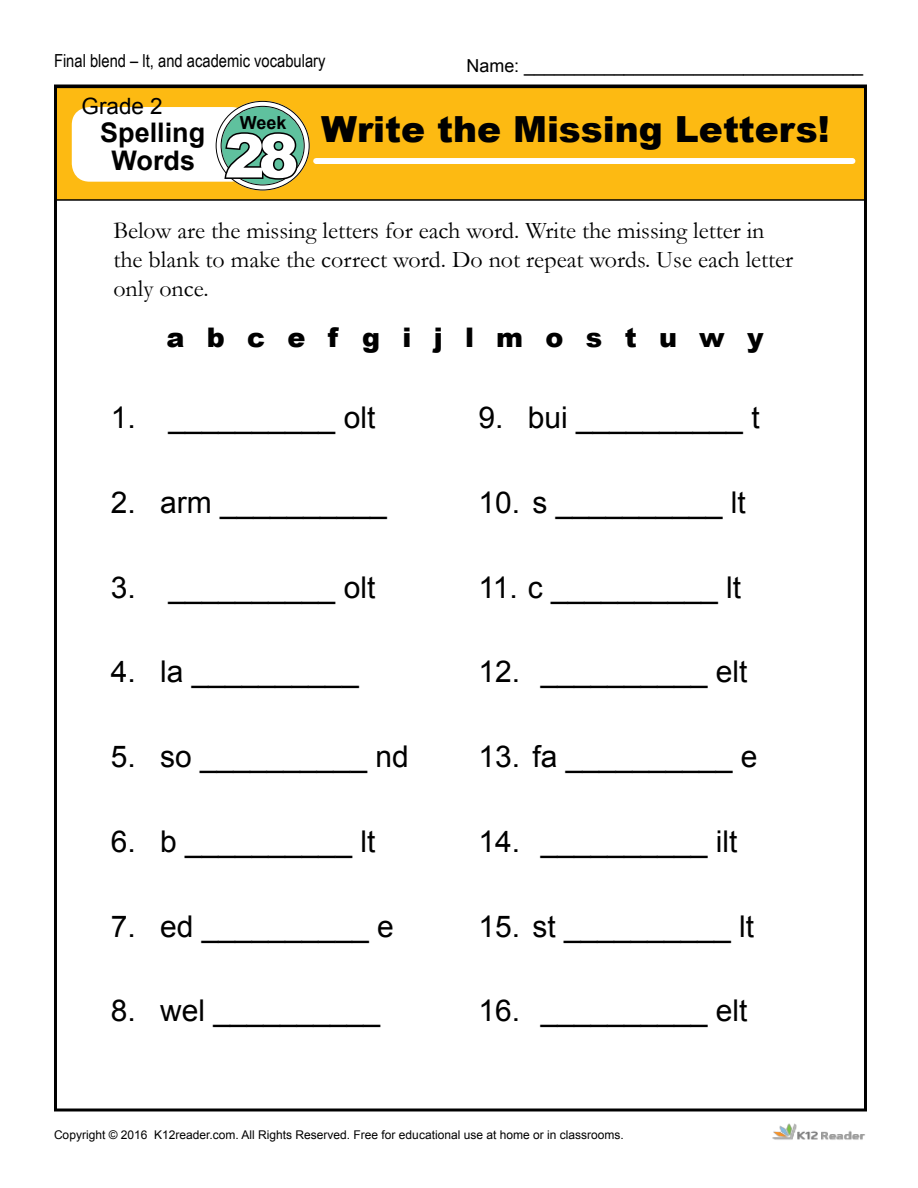
<style>
.page{position:relative;width:918px;height:1188px;background:#fff}
.page>*{position:absolute;margin:0;border:0;box-sizing:border-box;transform-origin:0 0}
.t1{font:900 60px "Arial";color:#fff}
.t2{font:900 36px "Arial";color:#000}
.t3{font:30px "Arial";color:#000}
.t4{font:900 27px "Arial";color:#000}
.t5{font:700 27px/28.3px "Arial";color:#000;text-align:center}
.t6{font:24px/28.8px "Garamond";color:#000}
.t7{font:22.5px "Arial";color:#000}
.t8{font:18px "Arial";color:#000}
.t9{font:18px "Arial Narrow";color:#000}
.t10{font:700 18px "Arial";color:#000}
.t11{font:12px "Arial";color:#000}
</style>
<div class="page">
<div style="left:55px;top:87px;width:810px;height:113px;background:#fdba12"></div>
<div style="left:54px;top:87px;width:812px;height:114px;border:2px solid #000"></div>
<div style="left:72px;top:107px;width:177px;height:75px;background:#fff;border-radius:18px"></div>
<svg style="left:219px;top:104px;width:88px;height:83px;background:#6abc9f"></svg>
<div style="left:216px;top:101px;width:94px;height:89px;border:6px solid #fff;border-radius:50%"></div>
<div style="left:221px;top:106px;width:84px;height:79px;border:1px solid #000;border-radius:50%"></div>
<div style="left:316px;top:158px;width:536px;height:6px;background:#fff"></div>
<svg style="left:223px;top:130px;width:77px;height:52px;background:#49846d"></svg>
<img style="left:772px;top:1123px;width:93px;height:17px">
<p class="t9" style="left:54px;top:50px;width:273px">Final blend – lt, and academic vocabulary</p>
<p class="t8" style="left:466px;top:55px;width:398px">Name: __________________________________</p>
<p class="t7" style="left:82px;top:94px;width:83px">Grade 2</p>
<p class="t5" style="left:100px;top:119px;width:107px">Spelling<br>Words</p>
<p class="t2" style="left:321px;top:103px;width:510px">Write the Missing Letters!</p>
<p class="t10" style="left:240px;top:113px;width:48px">Week</p>
<h1 class="t1" style="left:225px;top:111px;width:76px">28</h1>
<p class="t6" style="left:113px;top:217px;width:681px">Below are the missing letters for each word. Write the missing letter in the blank to make the correct word. Do not repeat words. Use each letter only once.</p>
<p class="t4" style="left:166px;top:317px;width:599px">a b c e f g i j l m o s t u w y</p>
<p class="t3" style="left:111px;top:401px;width:266px">1. __________ olt</p>
<p class="t3" style="left:478px;top:401px;width:283px">9. bui __________ t</p>
<p class="t3" style="left:111px;top:486px;width:278px">2. arm __________</p>
<p class="t3" style="left:478px;top:486px;width:269px">10. s __________ lt</p>
<p class="t3" style="left:111px;top:570px;width:266px">3. __________ olt</p>
<p class="t3" style="left:478px;top:570px;width:264px">11. c __________ lt</p>
<p class="t3" style="left:111px;top:655px;width:249px">4. la __________</p>
<p class="t3" style="left:478px;top:655px;width:271px">12. __________ elt</p>
<p class="t3" style="left:111px;top:740px;width:300px">5. so __________ nd</p>
<p class="t3" style="left:478px;top:740px;width:281px">13. fa __________ e</p>
<p class="t3" style="left:111px;top:825px;width:266px">6. b __________ lt</p>
<p class="t3" style="left:478px;top:825px;width:261px">14. __________ ilt</p>
<p class="t3" style="left:111px;top:909px;width:285px">7. ed __________ e</p>
<p class="t3" style="left:478px;top:909px;width:277px">15. st __________ lt</p>
<p class="t3" style="left:111px;top:994px;width:271px">8. wel __________</p>
<p class="t3" style="left:478px;top:994px;width:271px">16. __________ elt</p>
<p class="t11" style="left:54px;top:1128px;width:571px">Copyright © 2016 K12reader.com. All Rights Reserved. Free for educational use at home or in classrooms.</p>
</div>
